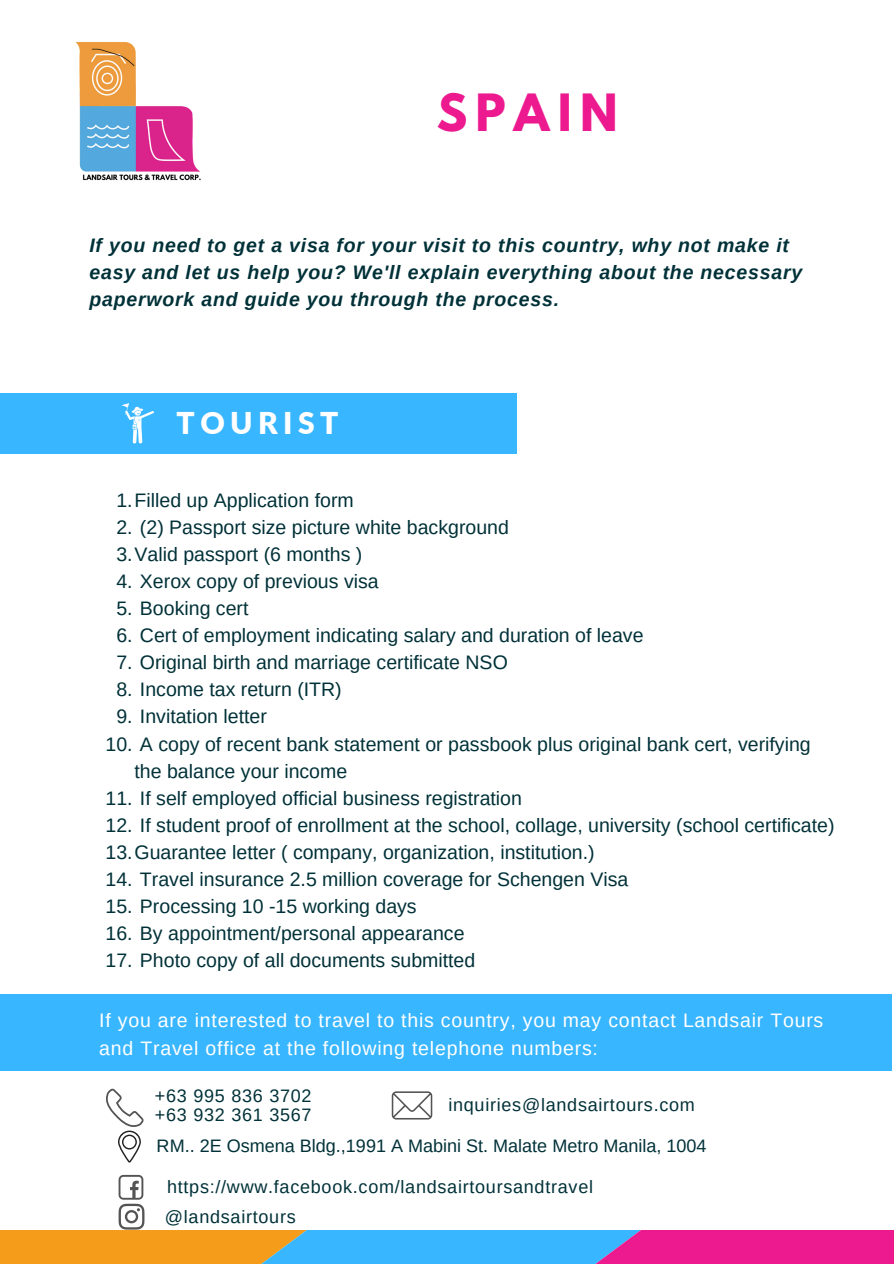
<style>
.page{position:relative;width:894px;height:1264px;background:#fff}
.page>*{position:absolute;margin:0;border:0;box-sizing:border-box;transform-origin:0 0}
.t1{font:700 45.45px "League Spartan";letter-spacing:.18em;color:#ed1a8f}
.t2{font:900 30px "Lato";letter-spacing:.18em;color:#fff}
.t3{font:19.5px/27px "Arimo";color:#003138}
.t4{font:italic 700 19.5px/27px "Arimo";letter-spacing:.04em;color:#003138}
.t5{font:19.5px/27px "Arimo";letter-spacing:.04em;color:#fff}
.t6{font:18px "Arimo";letter-spacing:.04em;color:#003138}
.t7{font:18px "Arimo";color:#003138}
</style>
<div class="page">
<div style="left:0;top:393px;width:516px;height:60px;background:#38b6ff"></div>
<img style="left:75px;top:42px;width:126px;height:139px">
<svg style="left:121px;top:403px;width:33px;height:40px"></svg>
<div style="left:0;top:994px;width:891px;height:76px;background:#38b6ff"></div>
<svg style="left:0;top:1174px;width:893px;height:89px"></svg>
<svg style="left:391px;top:1091px;width:41px;height:28px"></svg>
<svg style="left:106px;top:1088px;width:38px;height:74px"></svg>
<p class="t1" style="left:436px;top:90px;width:182px">SPAIN</p>
<p class="t4" style="left:89px;top:232px;width:714px">If you need to get a visa for your visit to this country, why not make it easy and let us help you? We'll explain everything about the necessary paperwork and guide you through the process.</p>
<p class="t2" style="left:177px;top:404px;width:163px">TOURIST</p>
<p class="t3" style="left:116px;top:487px;width:239px">1.Filled up Application form</p>
<p class="t3" style="left:116px;top:514px;width:394px">2. (2) Passport size picture white background</p>
<p class="t3" style="left:116px;top:541px;width:247px">3.Valid passport (6 months )</p>
<p class="t3" style="left:116px;top:568px;width:264px">4. Xerox copy of previous visa</p>
<p class="t3" style="left:116px;top:595px;width:134px">5. Booking cert</p>
<p class="t3" style="left:116px;top:622px;width:528px">6. Cert of employment indicating salary and duration of leave</p>
<p class="t3" style="left:116px;top:649px;width:393px">7. Original birth and marriage certificate NSO</p>
<p class="t3" style="left:116px;top:676px;width:227px">8. Income tax return (ITR)</p>
<p class="t3" style="left:116px;top:703px;width:152px">9. Invitation letter</p>
<p class="t3" style="left:134px;top:730px;width:677px;text-indent:-29px">10. A copy of recent bank statement or passbook plus original bank cert, verifying the balance your income</p>
<p class="t3" style="left:105px;top:784px;width:418px">11. If self employed official business registration</p>
<p class="t3" style="left:105px;top:811px;width:730px">12. If student proof of enrollment at the school, collage, university (school certificate)</p>
<p class="t3" style="left:105px;top:838px;width:490px">13.Guarantee letter ( company, organization, institution.)</p>
<p class="t3" style="left:105px;top:865px;width:524px">14. Travel insurance 2.5 million coverage for Schengen Visa</p>
<p class="t3" style="left:105px;top:892px;width:313px">15. Processing 10 -15 working days</p>
<p class="t3" style="left:105px;top:919px;width:360px">16. By appointment/personal appearance</p>
<p class="t3" style="left:105px;top:946px;width:371px">17. Photo copy of all documents submitted</p>
<p class="t5" style="left:99px;top:1007px;width:725px">If you are interested to travel to this country, you may contact Landsair Tours and Travel office at the following telephone numbers:</p>
<p class="t6" style="left:155px;top:1085px;width:158px">+63 995 836 3702</p>
<p class="t6" style="left:155px;top:1104px;width:158px">+63 932 361 3567</p>
<p class="t6" style="left:448px;top:1094px;width:248px">inquiries@landsairtours.com</p>
<p class="t7" style="left:157px;top:1135px;width:551px">RM.. 2E Osmena Bldg.,1991 A Mabini St. Malate Metro Manila, 1004</p>
<p class="t6" style="left:167px;top:1176px;width:427px">https://www.facebook.com/landsairtoursandtravel</p>
<p class="t6" style="left:165px;top:1206px;width:132px">@landsairtours</p>
</div>
